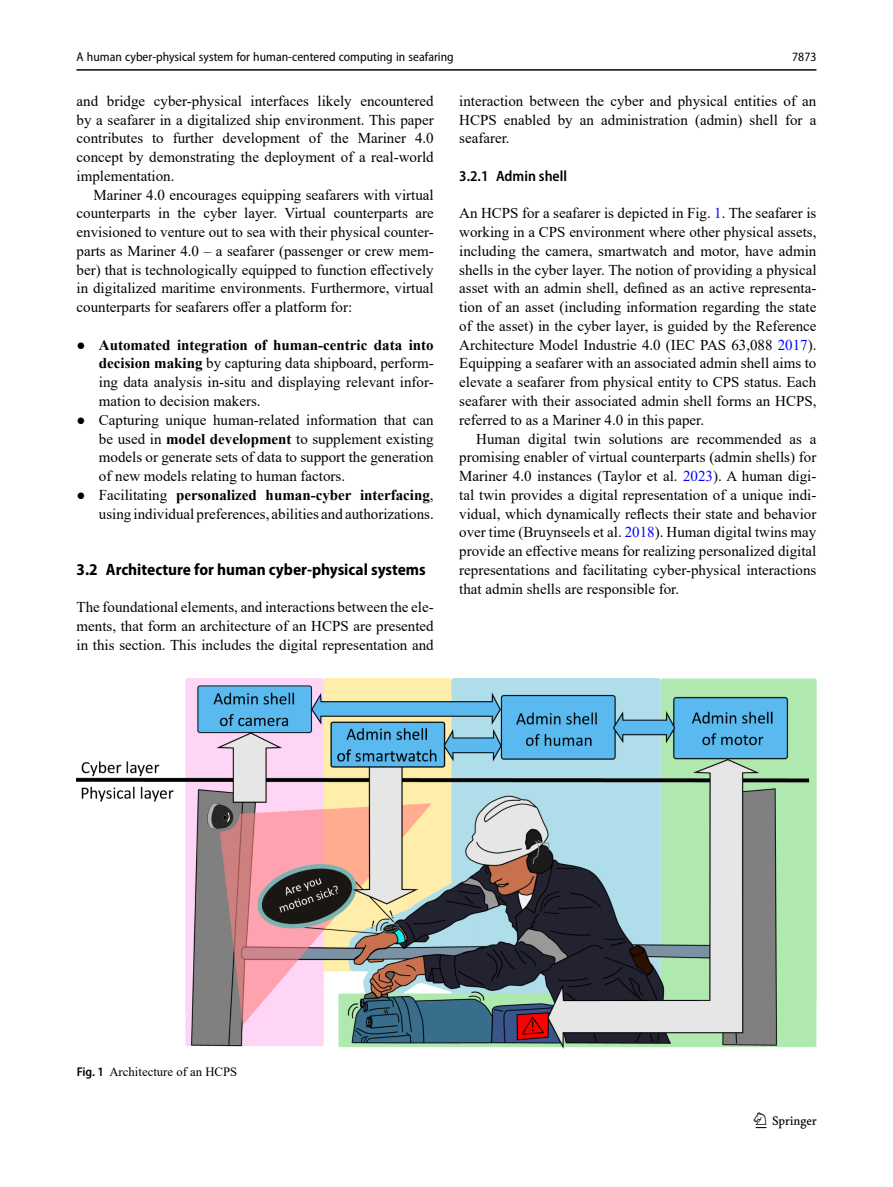
<style>
.page{position:relative;width:893px;height:1187px;background:#fff}
.page>*{position:absolute;margin:0;border:0;box-sizing:border-box;transform-origin:0 0}
.t1{font:22.5px "Springnew";color:#000}
.Head_2{font:700 semi-condensed 16.5px "Myriad Pro";color:#000}
.Body_Text{font:15px/18.8px "Times New Roman";color:#000;text-align:justify}
.Body_Text_Indent{font:15px/18.8px "Times New Roman";color:#000;text-align:justify}
.Head_3{font:600 semi-condensed 15px "Myriad Pro";color:#000}
.t2{font:semi-condensed 12.75px "Myriad Pro";color:#000}
.Figure_Caption{font:12.75px "Times New Roman";color:#000}
.s1{font-weight:700}
.s2{color:#00f}
.s3{font-family:"Myriad Pro";font-weight:600;font-stretch:semi-condensed}
</style>
<div class="page">
<hr style="left:77px;top:69px;width:739px;height:2px;background:#000">
<img style="left:77px;top:678px;width:740px;height:370px">
<p class="t2" style="left:77px;top:49px;width:379px">A human cyber-physical system for human-centered computing in seafaring</p>
<p class="Body_Text" style="left:77px;top:91px;width:359px">and bridge cyber-physical interfaces likely encountered by a seafarer in a digitalized ship environment. This paper contributes to further development of the Mariner 4.0 concept by demonstrating the deployment of a real-world implementation.</p>
<p class="Body_Text_Indent" style="left:77px;top:185px;width:359px;text-indent:17px">Mariner 4.0 encourages equipping seafarers with virtual counterparts in the cyber layer. Virtual counterparts are envisioned to venture out to sea with their physical counter&shy;parts as Mariner 4.0 – a seafarer (passenger or crew mem&shy;ber) that is technologically equipped to function effectively in digitalized maritime environments. Furthermore, virtual counterparts for seafarers offer a platform for:</p>
<p class="Body_Text" style="left:99px;top:335px;width:336px;text-indent:-22px">● <span class="s1">Automated integration of human-centric data into decision making</span> by capturing data shipboard, perform&shy;ing data analysis in-situ and displaying relevant infor&shy;mation to decision makers.</p>
<p class="Body_Text" style="left:99px;top:410px;width:336px;text-indent:-22px">● Capturing unique human-related information that can be used in <span class="s1">model development</span> to supplement existing models or generate sets of data to support the generation of new models relating to human factors.</p>
<p class="Body_Text" style="left:77px;top:485px;width:359px;text-align:right">● Facilitating <span class="s1">personalized human-cyber interfacing</span>, using individual preferences, abilities and authorizations.</p>
<p class="t2" style="left:792px;top:49px;width:26px">7873</p>
<p class="Body_Text" style="left:459px;top:91px;width:359px">interaction between the cyber and physical entities of an HCPS enabled by an administration (admin) shell for a seafarer.</p>
<p class="Head_3" style="left:459px;top:167px;width:109px">3.2.1 Admin shell</p>
<p class="Body_Text" style="left:459px;top:203px;width:359px">An HCPS for a seafarer is depicted in Fig. <span class="s2">1</span>. The seafarer is working in a CPS environment where other physical assets, including the camera, smartwatch and motor, have admin shells in the cyber layer. The notion of providing a physical asset with an admin shell, defined as an active representa&shy;tion of an asset (including information regarding the state of the asset) in the cyber layer, is guided by the Reference Architecture Model Industrie 4.0 (IEC PAS 63,088 <span class="s2">2017</span>).<br>Equipping a seafarer with an associated admin shell aims to elevate a seafarer from physical entity to CPS status. Each seafarer with their associated admin shell forms an HCPS, referred to as a Mariner 4.0 in this paper.</p>
<p class="Body_Text_Indent" style="left:459px;top:428px;width:359px;text-indent:17px">Human digital twin solutions are recommended as a promising enabler of virtual counterparts (admin shells) for Mariner 4.0 instances (Taylor et al. <span class="s2">2023</span>). A human digi&shy;tal twin provides a digital representation of a unique indi&shy;vidual, which dynamically reflects their state and behavior over time (Bruynseels et al. <span class="s2">2018</span>). Human digital twins may provide an effective means for realizing personalized digital representations and facilitating cyber-physical interactions that admin shells are responsible for.</p>
<p class="Head_2" style="left:77px;top:560px;width:351px">3.2 Architecture for human cyber-physical systems</p>
<p class="Body_Text" style="left:77px;top:597px;width:359px">The foundational elements, and interactions between the ele&shy;ments, that form an architecture of an HCPS are presented in this section. This includes the digital representation and</p>
<p class="Figure_Caption" style="left:77px;top:1062px;width:162px"><span class="s3">Fig. 1</span> Architecture of an HCPS</p>
<h1 class="t1" style="left:756px;top:1107px;width:63px">1 3</h1>
</div>
